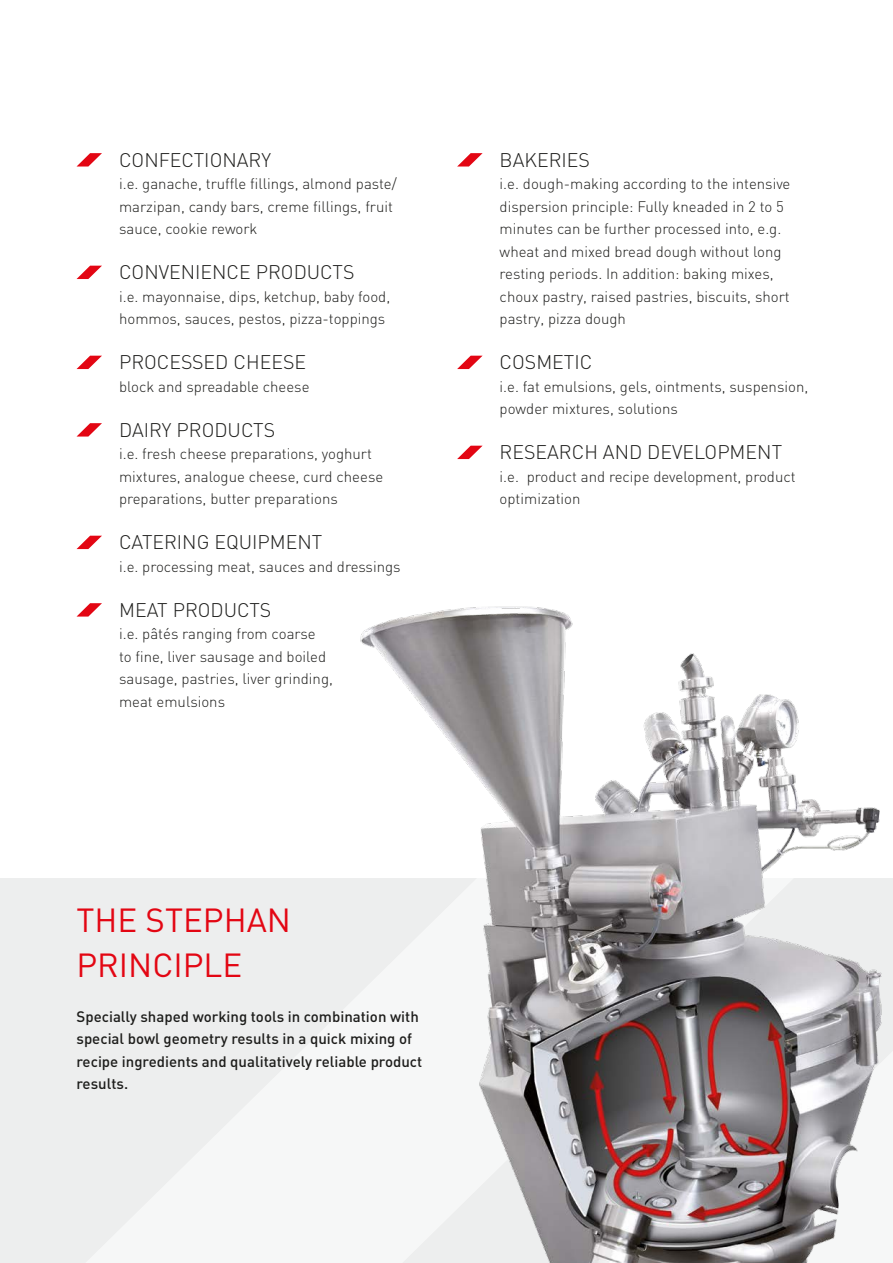
<style>
.page{position:relative;width:893px;height:1263px;background:#fff}
.page>*{position:absolute;margin:0;border:0;box-sizing:border-box;transform-origin:0 0}
.t1{font:33px/45px "DIN";color:#e30613}
.t2{font:300 19.5px "DIN";color:#1d1d1b}
.t3{font:300 15px/22.5px "DIN";color:#1d1d1b}
.t4{font:500 15px/22.5px "DIN";color:#1d1d1b}
</style>
<div class="page">
<svg style="left:77px;top:153px;width:25px;height:13px"></svg>
<svg style="left:77px;top:266px;width:25px;height:13px"></svg>
<svg style="left:77px;top:356px;width:25px;height:13px"></svg>
<svg style="left:77px;top:423px;width:25px;height:13px"></svg>
<svg style="left:77px;top:536px;width:25px;height:13px"></svg>
<svg style="left:77px;top:603px;width:25px;height:13px"></svg>
<svg style="left:457px;top:153px;width:26px;height:13px"></svg>
<svg style="left:457px;top:356px;width:25px;height:13px"></svg>
<svg style="left:457px;top:446px;width:25px;height:13px"></svg>
<svg style="left:0;top:878px;width:354px;height:385px;fill:#edeeee"></svg>
<img style="left:354px;top:606px;width:539px;height:657px">
<h2 class="t2" style="left:119px;top:147px;width:153px">CONFECTIONARY</h2>
<p class="t3" style="left:119px;top:172px;width:279px">i.e. ganache, truffle fillings, almond paste/ marzipan, candy bars, creme fillings, fruit sauce, cookie rework</p>
<h2 class="t2" style="left:119px;top:260px;width:237px">CONVENIENCE PRODUCTS</h2>
<p class="t3" style="left:119px;top:285px;width:273px">i.e. mayonnaise, dips, ketchup, baby food, hommos, sauces, pestos, pizza-toppings</p>
<h2 class="t2" style="left:119px;top:350px;width:189px">PROCESSED CHEESE</h2>
<p class="t3" style="left:119px;top:375px;width:192px">block and spreadable cheese</p>
<h2 class="t2" style="left:119px;top:417px;width:158px">DAIRY PRODUCTS</h2>
<p class="t3" style="left:119px;top:442px;width:266px">i.e. fresh cheese preparations, yoghurt mixtures, analogue cheese, curd cheese preparations, butter preparations</p>
<h2 class="t2" style="left:119px;top:530px;width:205px">CATERING EQUIPMENT</h2>
<p class="t3" style="left:119px;top:555px;width:283px">i.e. processing meat, sauces and dressings</p>
<h2 class="t2" style="left:119px;top:597px;width:154px">MEAT PRODUCTS</h2>
<p class="t3" style="left:119px;top:622px;width:215px">i.e. pâtés ranging from coarse<br>to fine, liver sausage and boiled sausage, pastries, liver grinding, meat emulsions</p>
<h2 class="t2" style="left:500px;top:147px;width:92px">BAKERIES</h2>
<p class="t3" style="left:500px;top:172px;width:292px">i.e. dough-making according to the intensive dispersion principle: Fully kneaded in 2 to 5 minutes can be further processed into, e.g. wheat and mixed bread dough without long resting periods. In addition: baking mixes, choux pastry, raised pastries, biscuits, short pastry, pizza dough</p>
<h2 class="t2" style="left:500px;top:350px;width:94px">COSMETIC</h2>
<p class="t3" style="left:500px;top:375px;width:310px">i.e. fat emulsions, gels, ointments, suspension, powder mixtures, solutions</p>
<h2 class="t2" style="left:500px;top:440px;width:284px">RESEARCH AND DEVELOPMENT</h2>
<p class="t3" style="left:500px;top:465px;width:297px">i.e. product and recipe development, product optimization</p>
<h1 class="t1" style="left:77px;top:896px;width:216px">THE STEPHAN<br>PRINCIPLE</h1>
<p class="t4" style="left:77px;top:1004px;width:347px">Specially shaped working tools in combination with special bowl geometry results in a quick mixing of recipe ingredients and qualitatively reliable product results.</p>
</div>
